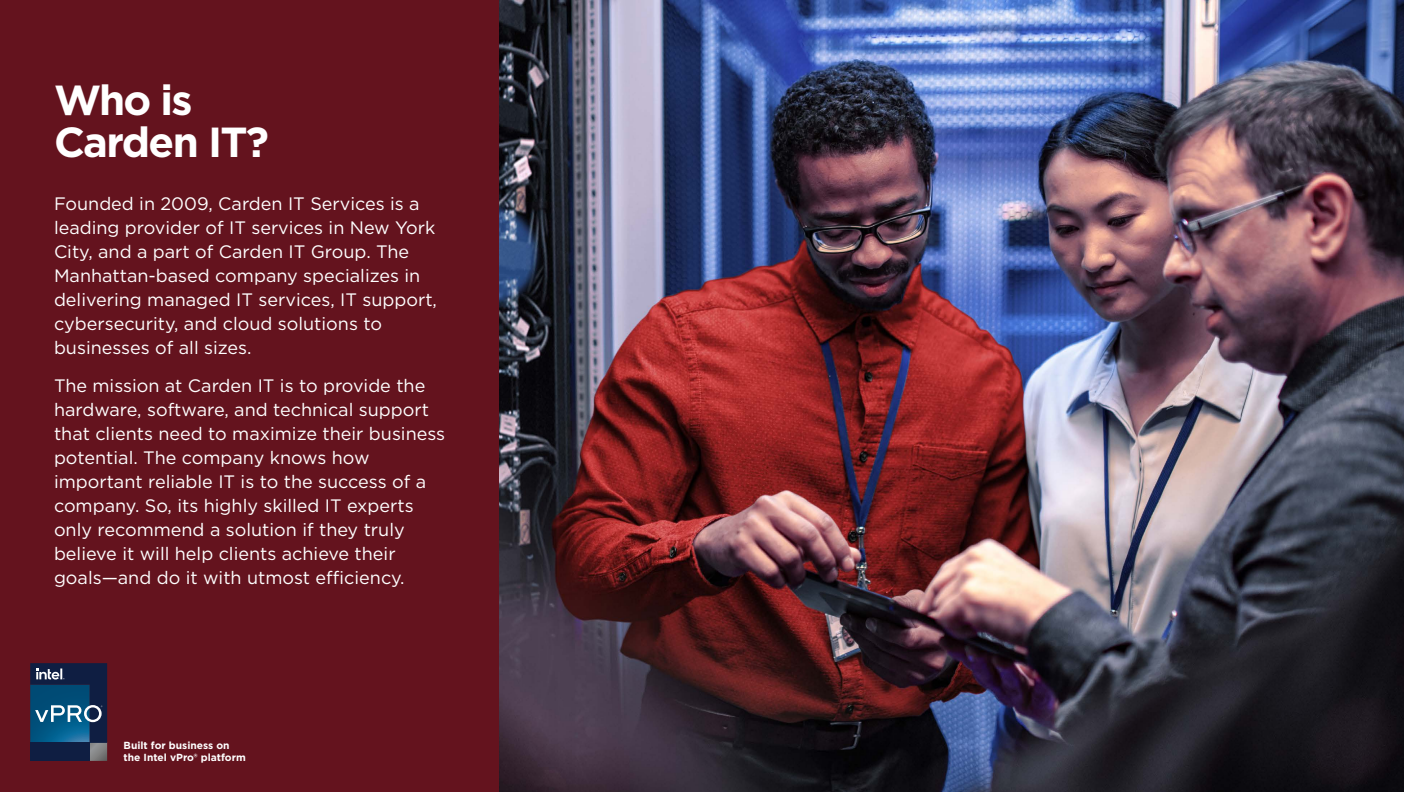
<style>
.page{position:relative;width:1404px;height:792px;background:#fff}
.page>*{position:absolute;margin:0;border:0;box-sizing:border-box;transform-origin:0 0}
.t1{font:700 42px/42px "Gotham";letter-spacing:-.04em;color:#fff}
.t2{font:18px/24px "Gotham";color:#fff}
.t3{font:700 10.2px/12.3px "Gotham";color:#fff}
</style>
<div class="page">
<div style="left:0;top:0;width:500px;height:792px;background:#64131e"></div>
<img style="left:500px;top:0;width:904px;height:792px">
<svg style="left:30px;top:663px;width:77px;height:98px"></svg>
<h1 class="t1" style="left:54px;top:78px;width:216px">Who is<br>Carden IT?</h1>
<p class="t2" style="left:54px;top:191px;width:385px">Founded in 2009, Carden IT Services is a leading provider of IT services in New York City, and a part of Carden IT Group. The Manhattan-based company specializes in delivering managed IT services, IT support, cybersecurity, and cloud solutions to businesses of all sizes.</p>
<p class="t2" style="left:54px;top:373px;width:393px">The mission at Carden IT is to provide the hardware, software, and technical support that clients need to maximize their business potential. The company knows how important reliable IT is to the success of a company. So, its highly skilled IT experts only recommend a solution if they truly believe it will help clients achieve their goals—and do it with utmost efficiency.</p>
<p class="t3" style="left:124px;top:739px;width:124px">Built for business on the Intel vPro® platform</p>
</div>
